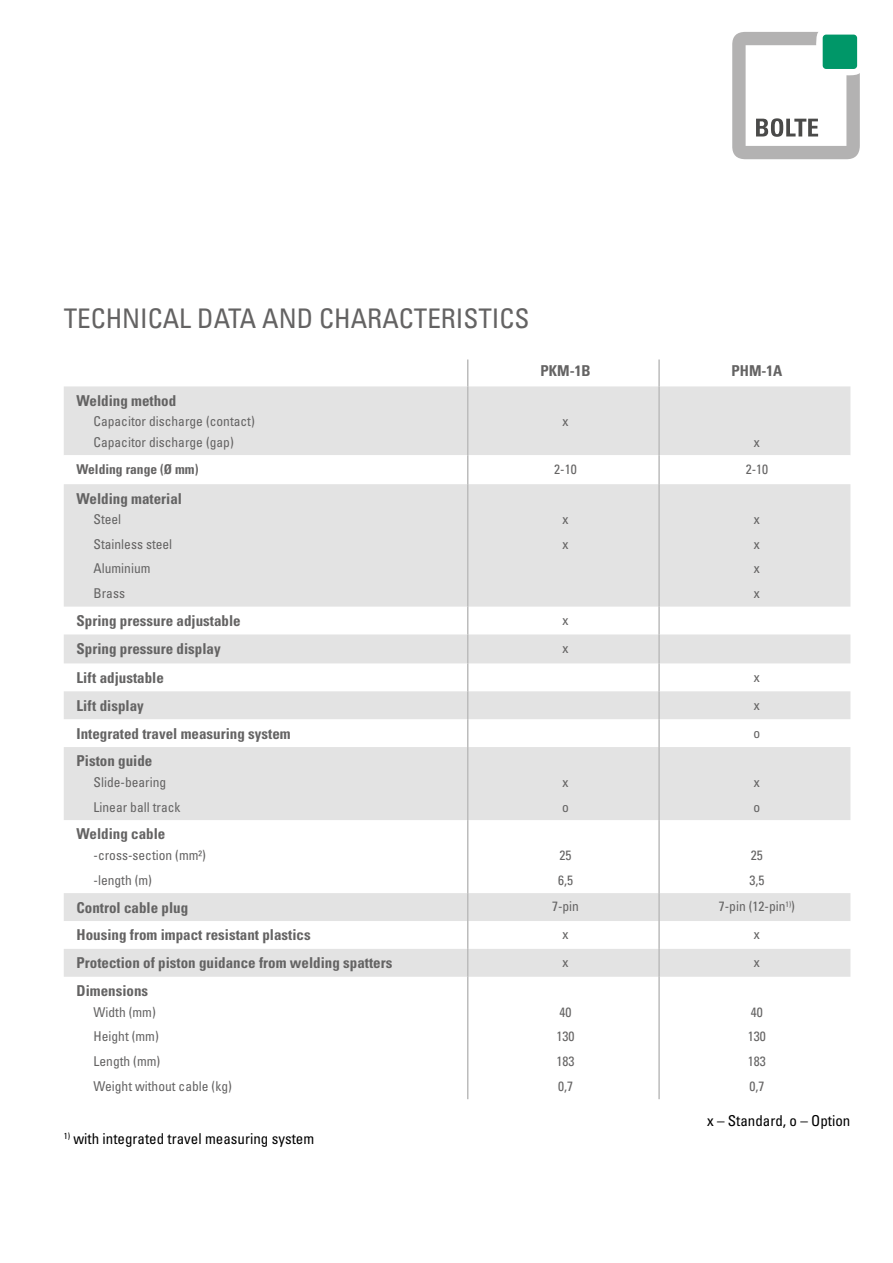
<style>
.page{position:relative;width:893px;height:1263px;background:#fff}
.page>*{position:absolute;margin:0;border:0;box-sizing:border-box;transform-origin:0 0}
.t1{font:condensed 27px "Univers LT Std";color:#646363}
.t2{font:700 condensed 15px "Univers LT Pro";color:#646363}
.t3{font:condensed 15px "Univers LT Std";color:#000}
.t4{font:condensed 13.5px/24.8px "Univers LT Std";color:#646363}
.t5{font:700 condensed 13.5px "Univers LT Pro";color:#646363}
</style>
<div class="page">
<svg style="left:732px;top:32px;width:128px;height:127px"></svg>
<div style="left:64px;top:386px;width:786px;height:69px;background:#e3e3e3"></div>
<svg style="left:64px;top:484px;width:786px;height:493px;fill:#e3e3e3"></svg>
<hr style="left:658px;top:359px;width:2px;height:27px;background:#bcbcbc">
<hr style="left:467px;top:386px;width:1px;height:69px;background:#bcbcbc">
<hr style="left:658px;top:386px;width:2px;height:69px;background:#bcbcbc">
<svg style="left:467px;top:455px;width:1px;height:29px"></svg>
<hr style="left:658px;top:455px;width:2px;height:29px;background:#bcbcbc">
<hr style="left:467px;top:484px;width:1px;height:123px;background:#bcbcbc">
<hr style="left:658px;top:484px;width:2px;height:123px;background:#bcbcbc">
<hr style="left:658px;top:607px;width:2px;height:27px;background:#bcbcbc">
<hr style="left:658px;top:634px;width:2px;height:29px;background:#bcbcbc">
<hr style="left:658px;top:663px;width:2px;height:28px;background:#bcbcbc">
<hr style="left:658px;top:691px;width:2px;height:28px;background:#bcbcbc">
<svg style="left:467px;top:607px;width:1px;height:140px"></svg>
<hr style="left:658px;top:719px;width:2px;height:28px;background:#bcbcbc">
<hr style="left:467px;top:747px;width:1px;height:73px;background:#bcbcbc">
<hr style="left:658px;top:747px;width:2px;height:73px;background:#bcbcbc">
<hr style="left:467px;top:820px;width:1px;height:73px;background:#bcbcbc">
<hr style="left:658px;top:820px;width:2px;height:73px;background:#bcbcbc">
<hr style="left:658px;top:893px;width:2px;height:28px;background:#bcbcbc">
<hr style="left:658px;top:921px;width:2px;height:28px;background:#bcbcbc">
<svg style="left:467px;top:893px;width:1px;height:84px"></svg>
<hr style="left:658px;top:949px;width:2px;height:28px;background:#bcbcbc">
<hr style="left:467px;top:977px;width:1px;height:122px;background:#bcbcbc">
<hr style="left:658px;top:977px;width:2px;height:122px;background:#bcbcbc">
<h1 class="t1" style="left:64px;top:301px;width:467px">TECHNICAL DATA AND CHARACTERISTICS</h1>
<p class="t2" style="left:541px;top:362px;width:51px">PKM-1B</p>
<p class="t2" style="left:731px;top:362px;width:52px">PHM-1A</p>
<p class="t2" style="left:77px;top:391px;width:101px">Welding method</p>
<p class="t4" style="left:94px;top:411px;width:163px;line-height:20.4px">Capacitor discharge (contact)<br>Capacitor discharge (gap)</p>
<p class="t4" style="left:563px;top:409px;width:7px">x</p>
<p class="t4" style="left:754px;top:429px;width:7px">x</p>
<p class="t5" style="left:77px;top:460px;width:123px">Welding range (Ø mm)</p>
<p class="t4" style="left:554px;top:456px;width:24px">2-10</p>
<p class="t4" style="left:746px;top:456px;width:24px">2-10</p>
<p class="t2" style="left:77px;top:489px;width:107px">Welding material</p>
<p class="t4" style="left:94px;top:507px;width:80px">Steel<br>Stainless steel<br>Aluminium<br>Brass</p>
<p class="t4" style="left:563px;top:507px;width:7px">x x</p>
<p class="t4" style="left:754px;top:507px;width:7px;text-align:justify">x x x x</p>
<p class="t2" style="left:77px;top:611px;width:166px">Spring pressure adjustable</p>
<p class="t4" style="left:563px;top:607px;width:7px">x</p>
<p class="t2" style="left:77px;top:639px;width:146px">Spring pressure display</p>
<p class="t4" style="left:563px;top:635px;width:7px">x</p>
<p class="t2" style="left:77px;top:668px;width:89px">Lift adjustable</p>
<p class="t4" style="left:754px;top:664px;width:7px">x</p>
<p class="t2" style="left:77px;top:696px;width:69px">Lift display</p>
<p class="t4" style="left:754px;top:692px;width:7px">x</p>
<p class="t2" style="left:77px;top:724px;width:216px">Integrated travel measuring system</p>
<p class="t4" style="left:753px;top:721px;width:8px">o</p>
<p class="t2" style="left:77px;top:752px;width:77px">Piston guide</p>
<p class="t4" style="left:94px;top:769px;width:88px">Slide-bearing<br>Linear ball track</p>
<p class="t4" style="left:562px;top:769px;width:8px">x o</p>
<p class="t4" style="left:753px;top:769px;width:8px">x o</p>
<p class="t2" style="left:77px;top:825px;width:90px">Welding cable</p>
<p class="t4" style="left:94px;top:842px;width:114px">-cross-section (mm²) -length (m)</p>
<p class="t4" style="left:558px;top:842px;width:16px">25<br>6,5</p>
<p class="t4" style="left:749px;top:842px;width:16px">25<br>3,5</p>
<p class="t2" style="left:77px;top:898px;width:113px">Control cable plug</p>
<p class="t4" style="left:552px;top:894px;width:28px">7-pin</p>
<p class="t4" style="left:719px;top:894px;width:78px">7-pin (12-pin<sup>1)</sup>)</p>
<p class="t2" style="left:77px;top:926px;width:236px">Housing from impact resistant plastics</p>
<p class="t4" style="left:563px;top:922px;width:7px">x</p>
<p class="t4" style="left:754px;top:922px;width:7px">x</p>
<p class="t2" style="left:77px;top:954px;width:317px">Protection of piston guidance from welding spatters</p>
<p class="t4" style="left:563px;top:950px;width:7px">x</p>
<p class="t4" style="left:754px;top:950px;width:7px">x</p>
<p class="t2" style="left:77px;top:981px;width:73px">Dimensions</p>
<p class="t4" style="left:94px;top:999px;width:140px">Width (mm)<br>Height (mm)<br>Length (mm)<br>Weight without cable (kg)</p>
<p class="t4" style="left:557px;top:999px;width:19px">40<br>130<br>183<br>0,7</p>
<p class="t4" style="left:748px;top:999px;width:19px">40<br>130<br>183<br>0,7</p>
<p class="t3" style="left:707px;top:1111px;width:145px">x – Standard, o – Option</p>
<p class="t3" style="left:64px;top:1129px;width:252px"><sup>1)</sup> with integrated travel measuring system</p>
</div>
